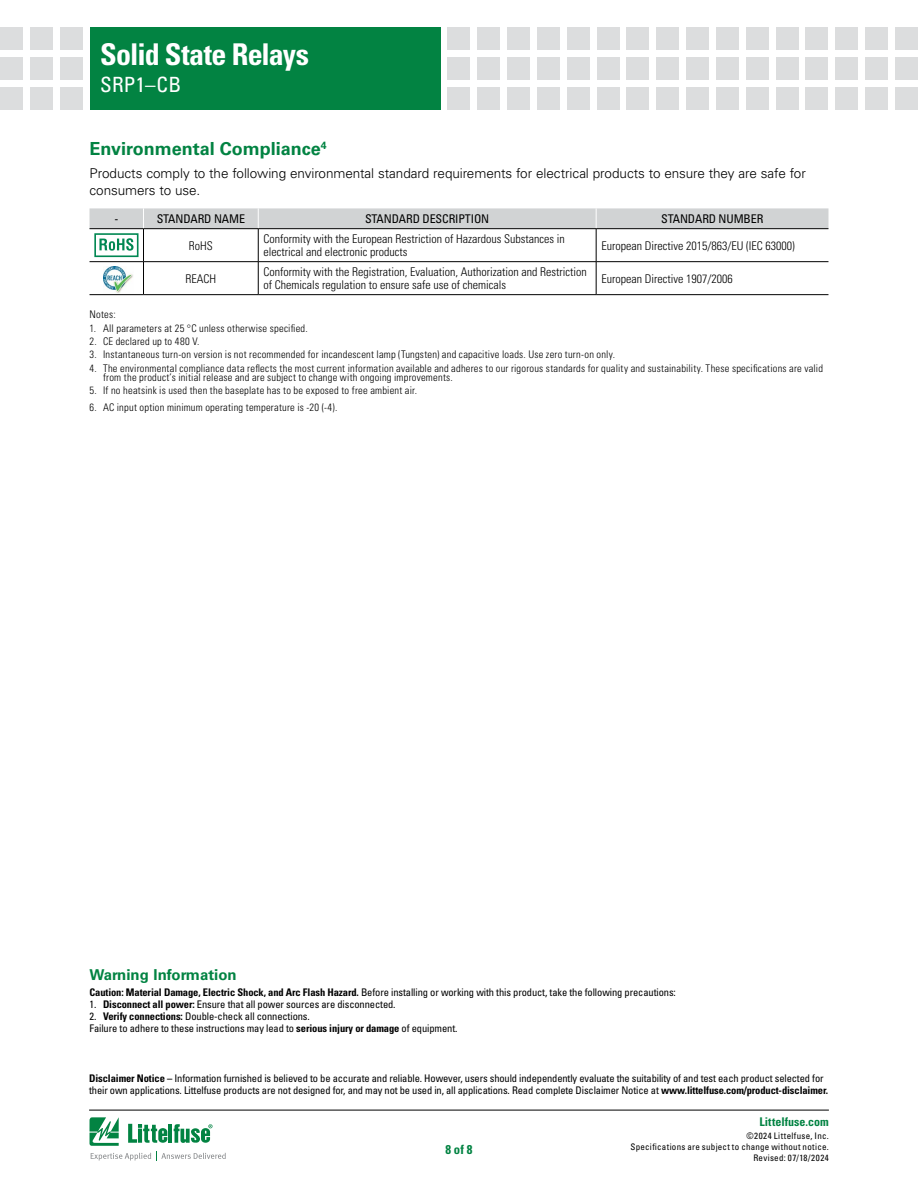
<style>
.page{position:relative;width:918px;height:1188px;background:#fff}
.page>*{position:absolute;margin:0;border:0;box-sizing:border-box;transform-origin:0 0}
.t1{font:700 condensed 30px "Univers LT Std";letter-spacing:-.025em;color:#fff}
.t2{font:condensed 21px "Univers LT Std";letter-spacing:.005em;color:#fff}
.FACTS_HEAD{font:700 18px "Univers LT Std";color:#028342}
.Note{font:700 15px "Univers LT Std";color:#028342}
.Body_1{font:300 13.5px/16.5px "Univers LT Std";letter-spacing:-.005em;color:#000}
.t3{font:700 condensed 12.75px "Univers LT Std";color:#028342}
.Ordering_Info_text{font:300 condensed 12px/13.5px "Univers LT Std";color:#000}
.Order_info_chart_heads{font:condensed 12px "Univers LT Std";letter-spacing:-.01em;color:#000}
.t4{font:700 condensed 12px "Univers LT Std";letter-spacing:.005em;color:#028342}
.disclaimer{font:condensed 10.5px/12px "Univers LT Std";letter-spacing:-.01em;color:#000}
.Note-2{font:300 condensed 10.5px/9px "Univers LT Std";letter-spacing:.02em;color:#000}
.t5{font:condensed 9px/10.8px "Univers LT Std";letter-spacing:.03em;color:#000;text-align:right}
.s1{font-weight:700}
</style>
<div class="page">
<hr style="left:89px;top:1110px;width:740px;height:1px;background:#000">
<div style="left:90px;top:27px;width:351px;height:82px;background:#028342"></div>
<div style="left:60px;top:27px;width:23px;height:23px;background:#dcddde"></div>
<div style="left:60px;top:57px;width:23px;height:23px;background:#dcddde"></div>
<div style="left:60px;top:87px;width:23px;height:22px;background:#dcddde"></div>
<div style="left:30px;top:27px;width:23px;height:23px;background:#dcddde"></div>
<div style="left:30px;top:57px;width:23px;height:23px;background:#dcddde"></div>
<div style="left:30px;top:87px;width:23px;height:22px;background:#dcddde"></div>
<div style="left:0;top:27px;width:23px;height:23px;background:#dcddde"></div>
<div style="left:0;top:57px;width:23px;height:23px;background:#dcddde"></div>
<div style="left:0;top:87px;width:23px;height:22px;background:#dcddde"></div>
<div style="left:448px;top:27px;width:22px;height:23px;background:#dcddde"></div>
<div style="left:448px;top:57px;width:22px;height:23px;background:#dcddde"></div>
<div style="left:448px;top:87px;width:22px;height:22px;background:#dcddde"></div>
<div style="left:477px;top:27px;width:23px;height:23px;background:#dcddde"></div>
<div style="left:477px;top:57px;width:23px;height:23px;background:#dcddde"></div>
<div style="left:477px;top:87px;width:23px;height:22px;background:#dcddde"></div>
<div style="left:507px;top:27px;width:23px;height:23px;background:#dcddde"></div>
<div style="left:507px;top:57px;width:23px;height:23px;background:#dcddde"></div>
<div style="left:507px;top:87px;width:23px;height:22px;background:#dcddde"></div>
<div style="left:537px;top:27px;width:23px;height:23px;background:#dcddde"></div>
<div style="left:537px;top:57px;width:23px;height:23px;background:#dcddde"></div>
<div style="left:537px;top:87px;width:23px;height:22px;background:#dcddde"></div>
<div style="left:567px;top:27px;width:23px;height:23px;background:#dcddde"></div>
<div style="left:567px;top:57px;width:23px;height:23px;background:#dcddde"></div>
<div style="left:567px;top:87px;width:23px;height:22px;background:#dcddde"></div>
<div style="left:597px;top:27px;width:23px;height:23px;background:#dcddde"></div>
<div style="left:597px;top:57px;width:23px;height:23px;background:#dcddde"></div>
<div style="left:597px;top:87px;width:23px;height:22px;background:#dcddde"></div>
<div style="left:627px;top:27px;width:22px;height:23px;background:#dcddde"></div>
<div style="left:627px;top:57px;width:22px;height:23px;background:#dcddde"></div>
<div style="left:627px;top:87px;width:22px;height:22px;background:#dcddde"></div>
<div style="left:656px;top:27px;width:23px;height:23px;background:#dcddde"></div>
<div style="left:656px;top:57px;width:23px;height:23px;background:#dcddde"></div>
<div style="left:656px;top:87px;width:23px;height:22px;background:#dcddde"></div>
<div style="left:686px;top:27px;width:23px;height:23px;background:#dcddde"></div>
<div style="left:686px;top:57px;width:23px;height:23px;background:#dcddde"></div>
<div style="left:686px;top:87px;width:23px;height:22px;background:#dcddde"></div>
<div style="left:716px;top:27px;width:23px;height:23px;background:#dcddde"></div>
<div style="left:716px;top:57px;width:23px;height:23px;background:#dcddde"></div>
<div style="left:716px;top:87px;width:23px;height:22px;background:#dcddde"></div>
<div style="left:746px;top:27px;width:23px;height:23px;background:#dcddde"></div>
<div style="left:746px;top:57px;width:23px;height:23px;background:#dcddde"></div>
<div style="left:746px;top:87px;width:23px;height:22px;background:#dcddde"></div>
<div style="left:805px;top:27px;width:23px;height:23px;background:#dcddde"></div>
<div style="left:805px;top:57px;width:23px;height:23px;background:#dcddde"></div>
<div style="left:805px;top:87px;width:23px;height:22px;background:#dcddde"></div>
<div style="left:776px;top:27px;width:22px;height:23px;background:#dcddde"></div>
<div style="left:776px;top:57px;width:22px;height:23px;background:#dcddde"></div>
<div style="left:776px;top:87px;width:22px;height:22px;background:#dcddde"></div>
<div style="left:835px;top:27px;width:23px;height:23px;background:#dcddde"></div>
<div style="left:835px;top:57px;width:23px;height:23px;background:#dcddde"></div>
<div style="left:835px;top:87px;width:23px;height:22px;background:#dcddde"></div>
<div style="left:865px;top:27px;width:23px;height:23px;background:#dcddde"></div>
<div style="left:865px;top:57px;width:23px;height:23px;background:#dcddde"></div>
<div style="left:865px;top:87px;width:23px;height:22px;background:#dcddde"></div>
<div style="left:895px;top:27px;width:23px;height:23px;background:#dcddde"></div>
<div style="left:895px;top:57px;width:23px;height:23px;background:#dcddde"></div>
<div style="left:895px;top:87px;width:23px;height:22px;background:#dcddde"></div>
<svg style="left:90px;top:1117px;width:136px;height:44px"></svg>
<svg style="left:90px;top:229px;width:738px;height:65px"></svg>
<div style="left:90px;top:208px;width:738px;height:20px;background:#d1d3d4"></div>
<hr style="left:90px;top:228px;width:54px;height:1px;background:#000">
<hr style="left:144px;top:228px;width:114px;height:1px;background:#000">
<hr style="left:143px;top:229px;width:1px;height:32px;background:#000">
<hr style="left:258px;top:228px;width:338px;height:1px;background:#000">
<hr style="left:258px;top:229px;width:1px;height:32px;background:#000">
<hr style="left:596px;top:228px;width:232px;height:1px;background:#000">
<hr style="left:596px;top:229px;width:1px;height:32px;background:#000">
<hr style="left:90px;top:261px;width:54px;height:1px;background:#000">
<hr style="left:144px;top:261px;width:114px;height:1px;background:#000">
<hr style="left:143px;top:262px;width:1px;height:32px;background:#000">
<hr style="left:258px;top:261px;width:338px;height:1px;background:#000">
<hr style="left:258px;top:262px;width:1px;height:32px;background:#000">
<hr style="left:596px;top:261px;width:232px;height:1px;background:#000">
<hr style="left:596px;top:262px;width:1px;height:32px;background:#000">
<hr style="left:90px;top:294px;width:54px;height:1px;background:#000">
<hr style="left:144px;top:294px;width:114px;height:1px;background:#000">
<hr style="left:258px;top:294px;width:338px;height:1px;background:#000">
<hr style="left:596px;top:294px;width:232px;height:1px;background:#000">
<svg style="left:99px;top:238px;width:35px;height:13px"></svg>
<div style="left:94px;top:233px;width:45px;height:24px;border:2px solid #008752"></div>
<img style="left:103px;top:266px;width:31px;height:27px">
<h1 class="t1" style="left:100px;top:36px;width:210px">Solid State Relays</h1>
<h2 class="t2" style="left:100px;top:71px;width:82px">SRP1–CB</h2>
<p class="FACTS_HEAD" style="left:90px;top:138px;width:239px">Environmental Compliance<sup>4</sup></p>
<p class="Body_1" style="left:90px;top:165px;width:718px">Products comply to the following environmental standard requirements for electrical products to ensure they are safe for consumers to use.</p>
<p class="Order_info_chart_heads" style="left:115px;top:211px;width:5px">-</p>
<p class="Order_info_chart_heads" style="left:157px;top:211px;width:90px">STANDARD NAME</p>
<p class="Order_info_chart_heads" style="left:365px;top:211px;width:126px">STANDARD DESCRIPTION</p>
<p class="Order_info_chart_heads" style="left:661px;top:211px;width:104px">STANDARD NUMBER</p>
<p class="Ordering_Info_text" style="left:189px;top:239px;width:26px">RoHS</p>
<p class="Ordering_Info_text" style="left:264px;top:232px;width:303px">Conformity with the European Restriction of Hazardous Substances in electrical and electronic products</p>
<p class="Ordering_Info_text" style="left:602px;top:239px;width:195px">European Directive 2015/863/EU (IEC 63000)</p>
<p class="Ordering_Info_text" style="left:186px;top:272px;width:32px">REACH</p>
<p class="Ordering_Info_text" style="left:264px;top:265px;width:325px">Conformity with the Registration, Evaluation, Authorization and Restriction of Chemicals regulation to ensure safe use of chemicals</p>
<p class="Ordering_Info_text" style="left:602px;top:272px;width:133px">European Directive 1907/2006</p>
<p class="Note-2" style="left:90px;top:310px;width:28px">Notes:</p>
<p class="Note-2" style="left:90px;top:324px;width:220px">1. All parameters at 25 °C unless otherwise specified.</p>
<p class="Note-2" style="left:90px;top:337px;width:112px">2. CE declared up to 480 V.</p>
<p class="Note-2" style="left:90px;top:350px;width:527px">3. Instantaneous turn-on version is not recommended for incandescent lamp (Tungsten) and capacitive loads. Use zero turn-on only.</p>
<p class="Note-2" style="left:103px;top:363px;width:722px;text-indent:-14px">4. The environmental compliance data reflects the most current information available and adheres to our rigorous standards for quality and sustainability. These specifications are valid from the product’s initial release and are subject to change with ongoing improvements.</p>
<p class="Note-2" style="left:90px;top:386px;width:329px">5. If no heatsink is used then the baseplate has to be exposed to free ambient air.</p>
<p class="Note-2" style="left:90px;top:403px;width:249px">6. AC input option minimum operating temperature is -20 (-4).</p>
<p class="Note" style="left:90px;top:966px;width:149px">Warning Information</p>
<p class="disclaimer" style="left:90px;top:986px;width:588px"><span class="s1">Caution: Material Damage, Electric Shock, and Arc Flash Hazard.</span> Before installing or working with this product, take the following precautions:</p>
<p class="disclaimer" style="left:90px;top:998px;width:308px">1. <span class="s1">Disconnect all power:</span> Ensure that all power sources are disconnected.</p>
<p class="disclaimer" style="left:90px;top:1010px;width:222px">2. <span class="s1">Verify connections:</span> Double-check all connections.</p>
<p class="disclaimer" style="left:90px;top:1022px;width:369px">Failure to adhere to these instructions may lead to <span class="s1">serious injury or damage</span> of equipment.</p>
<p class="disclaimer" style="left:89px;top:1072px;width:740px"><span class="s1">Disclaimer Notice –</span> Information furnished is believed to be accurate and reliable. However, users should independently evaluate the suitability of and test each product selected for their own applications. Littelfuse products are not designed for, and may not be used in, all applications. Read complete Disclaimer Notice at <span class="s1">www.littelfuse.com/product-disclaimer.</span></p>
<p class="t3" style="left:445px;top:1142px;width:29px">8 of 8</p>
<p class="t4" style="left:759px;top:1115px;width:71px">Littelfuse.com</p>
<p class="t5" style="left:631px;top:1131px;width:200px">©2024 Littelfuse, Inc.<br>Specifications are subject to change without notice.<br>Revised: 07/18/2024</p>
</div>
